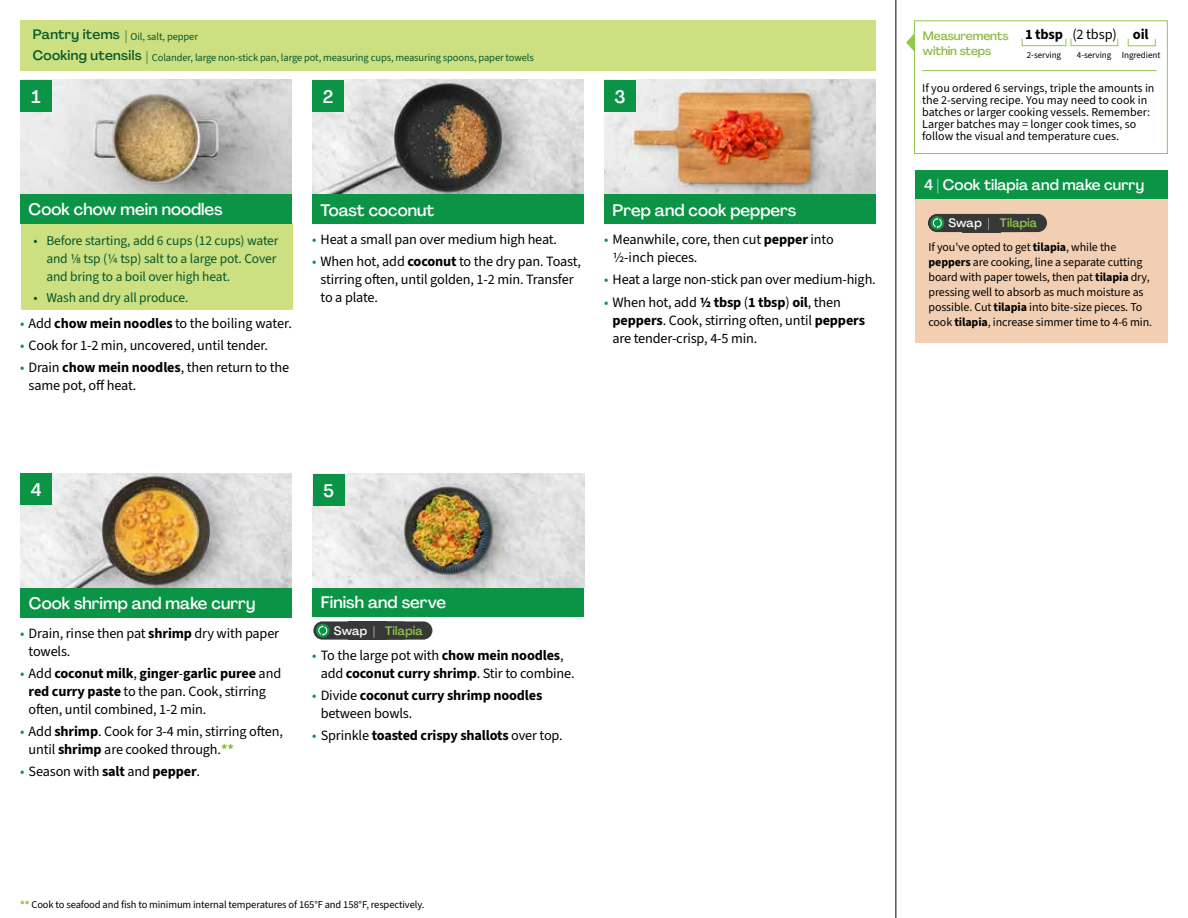
<style>
.page{position:relative;width:1188px;height:918px;background:#fff}
.page>*{position:absolute;margin:0;border:0;box-sizing:border-box;transform-origin:0 0}
.t1{font:500 18px "Agrandir";color:#fff}
.t2{font:500 16.5px "Agrandir";color:#fff}
.t3{font:500 15px "Agrandir";color:#fff}
.t4{font:700 14.4px "Source Sans 3";letter-spacing:-.01em;color:#000}
.t5{font:14.25px/18px "Source Sans 3";letter-spacing:-.01em;color:#000}
.t6{font:700 14.25px/18px "Source Sans 3";letter-spacing:-.01em;color:#000}
.t7{font:13.5px/18px "Source Sans 3";letter-spacing:-.01em;color:#05562c}
.t8{font:500 13.5px "Agrandir";letter-spacing:.025em;color:#05562c}
.t9{font:500 12.15px "Agrandir";letter-spacing:.01em;color:#91c84e}
.t10{font:12px/15px "Source Sans 3";letter-spacing:-.01em;color:#000}
.t11{font:500 12px/15.8px "Agrandir";letter-spacing:-.01em;color:#8cba42}
.t12{font:10.5px "Source Sans 3";letter-spacing:-.01em;color:#05562c}
.t13{font:10.5px "Source Sans 3";letter-spacing:-.01em;color:#000}
.t14{font:9.15px "Source Sans 3";letter-spacing:-.01em;color:#000}
.s1{font-family:"Agrandir";font-weight:500;font-size:13.5px}
.s2{color:#0b9446}
.s3{font-weight:700}
.s4{font-weight:700;color:#8cba42}
.s5{color:#fff}
.s6{font-weight:400;color:#0b9446}
.s7{font-weight:400}
</style>
<div class="page">
<div style="left:312px;top:587px;width:272px;height:29px;background:#0b9446"></div>
<div style="left:20px;top:20px;width:856px;height:51px;background:#cde081"></div>
<div style="left:21px;top:223px;width:272px;height:87px;background:#cde081"></div>
<hr style="left:896px;top:0;width:1px;height:918px;background:#000">
<img style="left:20px;top:80px;width:272px;height:114px">
<div style="left:20px;top:194px;width:272px;height:30px;background:#0b9446"></div>
<div style="left:20px;top:80px;width:32px;height:32px;background:#0b9446"></div>
<img style="left:312px;top:80px;width:272px;height:115px">
<div style="left:312px;top:195px;width:272px;height:29px;background:#0b9446"></div>
<div style="left:312px;top:80px;width:32px;height:32px;background:#0b9446"></div>
<img style="left:604px;top:80px;width:272px;height:115px">
<div style="left:604px;top:195px;width:272px;height:29px;background:#0b9446"></div>
<div style="left:604px;top:80px;width:32px;height:32px;background:#0b9446"></div>
<img style="left:313px;top:474px;width:271px;height:113px">
<div style="left:313px;top:474px;width:32px;height:32px;background:#0b9446"></div>
<img style="left:20px;top:473px;width:272px;height:115px">
<div style="left:20px;top:588px;width:272px;height:30px;background:#0b9446"></div>
<div style="left:20px;top:473px;width:32px;height:32px;background:#0b9446"></div>
<div style="left:916px;top:196px;width:252px;height:147px;background:#f2cfb3"></div>
<div style="left:916px;top:170px;width:252px;height:29px;background:#0b9446"></div>
<div style="left:928px;top:214px;width:98px;height:18px;background:#383839;border-radius:9px"></div>
<svg style="left:930px;top:216px;width:14px;height:14px"></svg>
<svg style="left:933px;top:218px;width:9px;height:10px"></svg>
<div style="left:991px;top:214px;width:56px;height:18px;background:#383839;border-radius:9px"></div>
<div style="left:313px;top:621px;width:99px;height:19px;background:#383839;border-radius:9px"></div>
<svg style="left:316px;top:624px;width:14px;height:13px"></svg>
<svg style="left:318px;top:625px;width:9px;height:11px"></svg>
<div style="left:377px;top:621px;width:55px;height:19px;background:#383839;border-radius:9px"></div>
<div style="left:914px;top:20px;width:254px;height:134px;border:1px solid #91c84e"></div>
<div style="left:1022px;top:38px;width:44px;height:8px;border:1px solid #91c84e"></div>
<div style="left:1071px;top:38px;width:47px;height:8px;border:1px solid #91c84e"></div>
<div style="left:1128px;top:38px;width:28px;height:8px;border:1px solid #91c84e"></div>
<svg style="left:906px;top:33px;width:9px;height:19px"></svg>
<hr style="left:922px;top:70px;width:235px;height:1px;background:#91c84e">
<p class="t12" style="left:33px;top:30px;width:167px"><span class="s1">Pantry items |</span> Oil, salt, pepper</p>
<p class="t8" style="left:33px;top:47px;width:110px">Cooking utensils</p>
<p class="t12" style="left:146px;top:51px;width:389px"><span class="s1">|</span> Colander, large non-stick pan, large pot, measuring cups, measuring spoons, paper towels</p>
<p class="t1" style="left:32px;top:85px;width:11px">1</p>
<p class="t1" style="left:323px;top:85px;width:12px">2</p>
<p class="t1" style="left:614px;top:85px;width:13px">3</p>
<p class="t2" style="left:29px;top:199px;width:195px">Cook chow mein noodles</p>
<p class="t7" style="left:46px;top:232px;width:234px;text-indent:-13px">• Before starting, add 6 cups (12 cups) water and 1/8 tsp (1/4 tsp) salt to a large pot. Cover and bring to a boil over high heat.</p>
<p class="t7" style="left:34px;top:288px;width:156px">• Wash and dry all produce.</p>
<p class="t5" style="left:20px;top:314px;width:273px"><span class="s2">•</span> Add <span class="s3">chow mein noodles</span> to the boiling water.</p>
<p class="t5" style="left:20px;top:336px;width:250px"><span class="s2">•</span> Cook for 1-2 min, uncovered, until tender.</p>
<p class="t5" style="left:29px;top:359px;width:262px;text-indent:-9px"><span class="s2">•</span> Drain <span class="s3">chow mein noodles</span>, then return to the same pot, off heat.</p>
<p class="t2" style="left:321px;top:200px;width:115px">Toast coconut</p>
<p class="t5" style="left:312px;top:230px;width:247px"><span class="s2">•</span> Heat a small pan over medium high heat.</p>
<p class="t5" style="left:321px;top:253px;width:262px;text-indent:-9px"><span class="s2">•</span> When hot, add <span class="s3">coconut</span> to the dry pan. Toast, stirring often, until golden, 1-2 min. Transfer to a plate.</p>
<p class="t2" style="left:613px;top:200px;width:185px">Prep and cook peppers</p>
<p class="t5" style="left:613px;top:230px;width:223px;text-indent:-9px"><span class="s2">•</span> Meanwhile, core, then cut <span class="s3">pepper</span> into<br>1/2-inch pieces.</p>
<p class="t5" style="left:604px;top:271px;width:273px"><span class="s2">•</span> Heat a large non-stick pan over medium-high.</p>
<p class="t5" style="left:613px;top:293px;width:254px;text-indent:-9px"><span class="s2">•</span> When hot, add <span class="s3">1/2 tbsp</span> (<span class="s3">1 tbsp</span>) <span class="s3">oil</span>, then <span class="s3">peppers</span>. Cook, stirring often, until <span class="s3">peppers </span>are tender-crisp, 4-5 min.</p>
<p class="t1" style="left:31px;top:479px;width:12px">4</p>
<p class="t1" style="left:323px;top:479px;width:12px">5</p>
<p class="t2" style="left:29px;top:593px;width:228px">Cook shrimp and make curry</p>
<p class="t5" style="left:29px;top:624px;width:252px;text-indent:-9px"><span class="s2">•</span> Drain, rinse then pat <span class="s3">shrimp</span> dry with paper towels.</p>
<p class="t5" style="left:29px;top:664px;width:254px;text-indent:-9px"><span class="s2">•</span> Add <span class="s3">coconut milk</span>, <span class="s3">ginger</span>-<span class="s3">garlic puree</span> and <span class="s3">red curry paste</span> to the pan. Cook, stirring often, until combined, 1-2 min.</p>
<p class="t5" style="left:29px;top:722px;width:256px;text-indent:-9px"><span class="s2">•</span> Add <span class="s3">shrimp</span>. Cook for 3-4 min, stirring often, until <span class="s3">shrimp</span> are cooked through.<span class="s4">**</span></p>
<p class="t5" style="left:20px;top:763px;width:182px"><span class="s2">•</span> Season with <span class="s3">salt</span> and <span class="s3">pepper</span>.</p>
<p class="t2" style="left:321px;top:592px;width:127px">Finish and serve</p>
<p class="t9" style="left:334px;top:623px;width:90px"><span class="s5">Swap |</span> Tilapia</p>
<p class="t5" style="left:321px;top:646px;width:255px;text-indent:-9px"><span class="s2">•</span> To the large pot with <span class="s3">chow mein noodles</span>, add <span class="s3">coconut curry shrimp</span>. Stir to combine.</p>
<p class="t6" style="left:321px;top:686px;width:223px;text-indent:-9px"><span class="s6">•</span> <span class="s7">Divide</span> coconut curry shrimp noodles <span class="s7">between bowls.</span></p>
<p class="t6" style="left:312px;top:727px;width:252px"><span class="s6">•</span> <span class="s7">Sprinkle</span> toasted crispy shallots <span class="s7">over top.</span></p>
<p class="t11" style="left:923px;top:27px;width:87px">Measurements within steps</p>
<p class="t4" style="left:1025px;top:25px;width:125px">1 tbsp <span class="s7">(2 tbsp)</span> oil</p>
<p class="t14" style="left:1027px;top:49px;width:36px">2-serving</p>
<p class="t14" style="left:1077px;top:49px;width:85px">4-serving Ingredient</p>
<p class="t10" style="left:922px;top:82px;width:234px;line-height:12px">If you ordered 6 servings, triple the amounts in the 2-serving recipe. You may need to cook in batches or larger cooking vessels. Remember:<br>Larger batches may = longer cook times, so follow the visual and temperature cues.</p>
<p class="t3" style="left:924px;top:176px;width:221px">4 | Cook tilapia and make curry</p>
<p class="t9" style="left:948px;top:216px;width:90px"><span class="s5">Swap |</span> Tilapia</p>
<p class="t10" style="left:928px;top:240px;width:225px">If you've opted to get <span class="s3">tilapia</span>, while the <span class="s3">peppers</span> are cooking, line a separate cutting board with paper towels, then pat <span class="s3">tilapia</span> dry, pressing well to absorb as much moisture as possible. Cut <span class="s3">tilapia</span> into bite-size pieces. To cook <span class="s3">tilapia</span>, increase simmer time to 4-6 min.</p>
<p class="t13" style="left:20px;top:898px;width:406px"><span class="s4">**</span> Cook to seafood and fish to minimum internal temperatures of 165°F and 158°F, respectively.</p>
</div>
